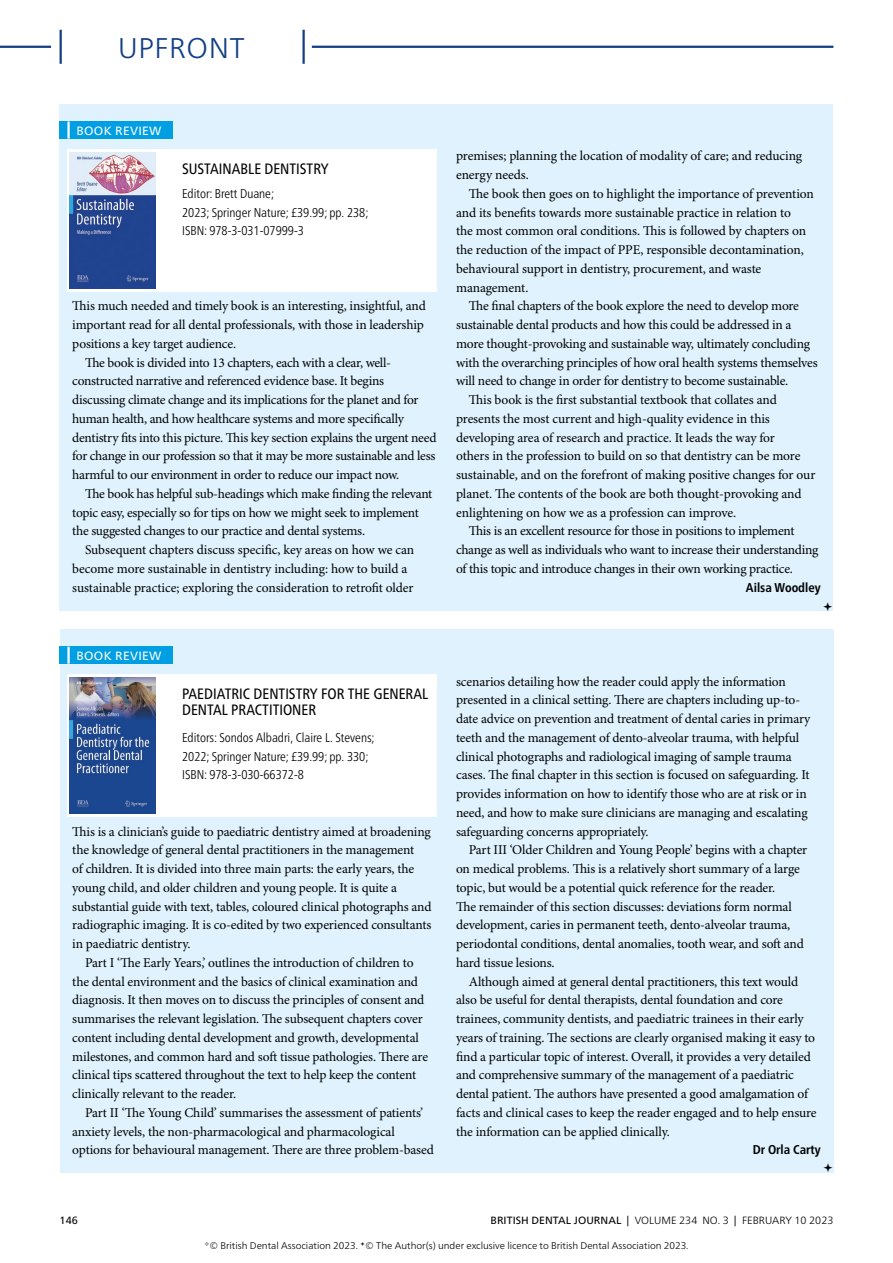
<style>
.page{position:relative;width:893px;height:1263px;background:#fff}
.page>*{position:absolute;margin:0;border:0;box-sizing:border-box;transform-origin:0 0}
.t1{font:300 28.5px "Frutiger Neue LT Pro";letter-spacing:.025em;color:#123f84}
.Title_5_Cnd_10pt{font:condensed 15px/16.5px "Frutiger Neue LT Pro";color:#000}
.Para_9pt_ragged{font:13.5px/18.8px "Minion Pro";letter-spacing:-.015em;color:#000}
.Para_9pt_ragged_1st{font:13.5px/18.8px "Minion Pro";letter-spacing:-.01em;color:#000}
.Para_book_review_sub{font:300 condensed 12.75px/18.8px "Frutiger Neue LT Pro";color:#000}
.Para_Author_5_book_r{font:700 condensed 12.75px "Frutiger Neue LT Pro";color:#000}
.SuperTitle_3_book_re{font:12px "Frutiger Neue LT Pro";letter-spacing:.025em;color:#fff}
.t2{font:300 10.5px "Frutiger Neue LT Pro";letter-spacing:.005em;color:#000}
.t3{font:10.5px "Frutiger Neue LT Pro";color:#000}
.t4{font:300 9.75px "Frutiger Neue LT Pro";color:#000}
.s1{font-weight:400}
</style>
<div class="page">
<div style="left:59px;top:104px;width:774px;height:506px;background:#dff2fd"></div>
<div style="left:60px;top:629px;width:773px;height:544px;background:#dff2fd"></div>
<div style="left:60px;top:122px;width:113px;height:17px;background:#009ee3"></div>
<hr style="left:67px;top:122px;width:3px;height:17px;background:#fff">
<div style="left:60px;top:647px;width:113px;height:17px;background:#009ee3"></div>
<hr style="left:67px;top:647px;width:3px;height:17px;background:#fff">
<div style="left:67px;top:150px;width:370px;height:142px;background:#fff"></div>
<div style="left:67px;top:675px;width:370px;height:142px;background:#fff"></div>
<img style="left:70px;top:152px;width:85px;height:136px">
<img style="left:70px;top:677px;width:85px;height:136px">
<hr style="left:0;top:46px;width:51px;height:2px;background:#123f84">
<hr style="left:312px;top:46px;width:521px;height:2px;background:#123f84">
<hr style="left:60px;top:30px;width:2px;height:34px;background:#123f84">
<hr style="left:302px;top:30px;width:3px;height:34px;background:#123f84">
<h1 class="t1" style="left:118px;top:31px;width:128px">UPFRONT</h1>
<p class="SuperTitle_3_book_re" style="left:77px;top:123px;width:87px">BOOK REVIEW</p>
<p class="Title_5_Cnd_10pt" style="left:182px;top:160px;width:148px">SUSTAINABLE DENTISTRY</p>
<p class="Para_book_review_sub" style="left:182px;top:184px;width:188px">Editor: Brett Duane;<br>2023; Springer Nature; £39.99; pp. 238;<br>ISBN: 978-3-031-07999-3</p>
<p class="Para_9pt_ragged_1st" style="left:72px;top:297px;width:355px">This much needed and timely book is an interesting, insightful, and important read for all dental professionals, with those in leadership positions a key target audience.</p>
<p class="Para_9pt_ragged" style="left:72px;top:354px;width:366px;text-indent:13px">The book is divided into 13 chapters, each with a clear, well&shy;constructed narrative and referenced evidence base. It begins discussing climate change and its implications for the planet and for human health, and how healthcare systems and more specifically dentistry fits into this picture. This key section explains the urgent need for change in our profession so that it may be more sustainable and less harmful to our environment in order to reduce our impact now.</p>
<p class="Para_9pt_ragged" style="left:72px;top:485px;width:362px;text-indent:13px">The book has helpful sub-headings which make finding the relevant topic easy, especially so for tips on how we might seek to implement the suggested changes to our practice and dental systems.</p>
<p class="Para_9pt_ragged" style="left:72px;top:541px;width:343px;text-indent:13px">Subsequent chapters discuss specific, key areas on how we can become more sustainable in dentistry including: how to build a sustainable practice; exploring the consideration to retrofit older</p>
<p class="Para_9pt_ragged" style="left:456px;top:147px;width:348px">premises; planning the location of modality of care; and reducing energy needs.</p>
<p class="Para_9pt_ragged" style="left:456px;top:185px;width:359px;text-indent:13px">The book then goes on to highlight the importance of prevention and its benefits towards more sustainable practice in relation to<br>the most common oral conditions. This is followed by chapters on the reduction of the impact of PPE, responsible decontamination, behavioural support in dentistry, procurement, and waste management.</p>
<p class="Para_9pt_ragged" style="left:456px;top:297px;width:363px;text-indent:13px">The final chapters of the book explore the need to develop more sustainable dental products and how this could be addressed in a more thought-provoking and sustainable way, ultimately concluding with the overarching principles of how oral health systems themselves will need to change in order for dentistry to become sustainable.</p>
<p class="Para_9pt_ragged" style="left:456px;top:391px;width:361px;text-indent:13px">This book is the first substantial textbook that collates and presents the most current and high-quality evidence in this developing area of research and practice. It leads the way for<br>others in the profession to build on so that dentistry can be more sustainable, and on the forefront of making positive changes for our planet. The contents of the book are both thought-provoking and enlightening on how we as a profession can improve.</p>
<p class="Para_9pt_ragged" style="left:456px;top:522px;width:364px;text-indent:13px">This is an excellent resource for those in positions to implement change as well as individuals who want to increase their understanding of this topic and introduce changes in their own working practice.</p>
<p class="Para_Author_5_book_r" style="left:746px;top:580px;width:76px">Ailsa Woodley</p>
<p class="SuperTitle_3_book_re" style="left:77px;top:648px;width:87px">BOOK REVIEW</p>
<p class="Title_5_Cnd_10pt" style="left:182px;top:685px;width:248px">PAEDIATRIC DENTISTRY FOR THE GENERAL<br>DENTAL PRACTITIONER</p>
<p class="Para_book_review_sub" style="left:182px;top:728px;width:194px">Editors: Sondos Albadri, Claire L. Stevens;<br>2022; Springer Nature; £39.99; pp. 330;<br>ISBN: 978-3-030-66372-8</p>
<p class="Para_9pt_ragged_1st" style="left:72px;top:822px;width:361px">This is a clinician’s guide to paediatric dentistry aimed at broadening the knowledge of general dental practitioners in the management<br>of children. It is divided into three main parts: the early years, the young child, and older children and young people. It is quite a substantial guide with text, tables, coloured clinical photographs and radiographic imaging. It is co-edited by two experienced consultants in paediatric dentistry.</p>
<p class="Para_9pt_ragged" style="left:72px;top:954px;width:357px;text-indent:13px">Part I ‘The Early Years,’ outlines the introduction of children to the dental environment and the basics of clinical examination and diagnosis. It then moves on to discuss the principles of consent and summarises the relevant legislation. The subsequent chapters cover content including dental development and growth, developmental milestones, and common hard and soft tissue pathologies. There are clinical tips scattered throughout the text to help keep the content clinically relevant to the reader.</p>
<p class="Para_9pt_ragged" style="left:72px;top:1104px;width:363px;text-indent:13px">Part II ‘The Young Child’ summarises the assessment of patients’ anxiety levels, the non-pharmacological and pharmacological options for behavioural management. There are three problem-based</p>
<p class="Para_9pt_ragged" style="left:456px;top:672px;width:356px">scenarios detailing how the reader could apply the information presented in a clinical setting. There are chapters including up-to&shy;date advice on prevention and treatment of dental caries in primary teeth and the management of dento-alveolar trauma, with helpful clinical photographs and radiological imaging of sample trauma cases. The final chapter in this section is focused on safeguarding. It provides information on how to identify those who are at risk or in need, and how to make sure clinicians are managing and escalating safeguarding concerns appropriately.</p>
<p class="Para_9pt_ragged" style="left:456px;top:841px;width:353px;text-indent:13px">Part III ‘Older Children and Young People’ begins with a chapter on medical problems. This is a relatively short summary of a large topic, but would be a potential quick reference for the reader.<br>The remainder of this section discusses: deviations form normal development, caries in permanent teeth, dento-alveolar trauma, periodontal conditions, dental anomalies, tooth wear, and soft and hard tissue lesions.</p>
<p class="Para_9pt_ragged" style="left:456px;top:972px;width:362px;text-indent:13px">Although aimed at general dental practitioners, this text would also be useful for dental therapists, dental foundation and core trainees, community dentists, and paediatric trainees in their early years of training. The sections are clearly organised making it easy to find a particular topic of interest. Overall, it provides a very detailed and comprehensive summary of the management of a paediatric dental patient. The authors have presented a good amalgamation of facts and clinical cases to keep the reader engaged and to help ensure the information can be applied clinically.</p>
<p class="Para_Author_5_book_r" style="left:753px;top:1142px;width:69px">Dr Orla Carty</p>
<p class="t3" style="left:60px;top:1214px;width:20px">146</p>
<p class="t2" style="left:490px;top:1214px;width:344px"><span class="s1">BRITISH DENTAL JOURNAL |</span> VOLUME 234 NO. 3 <span class="s1">|</span> February 10 2023</p>
<p class="t4" style="left:209px;top:1240px;width:481px">© British Dental Association 2023. © The Author(s) under exclusive licence to British Dental Association 2023.</p>
</div>
